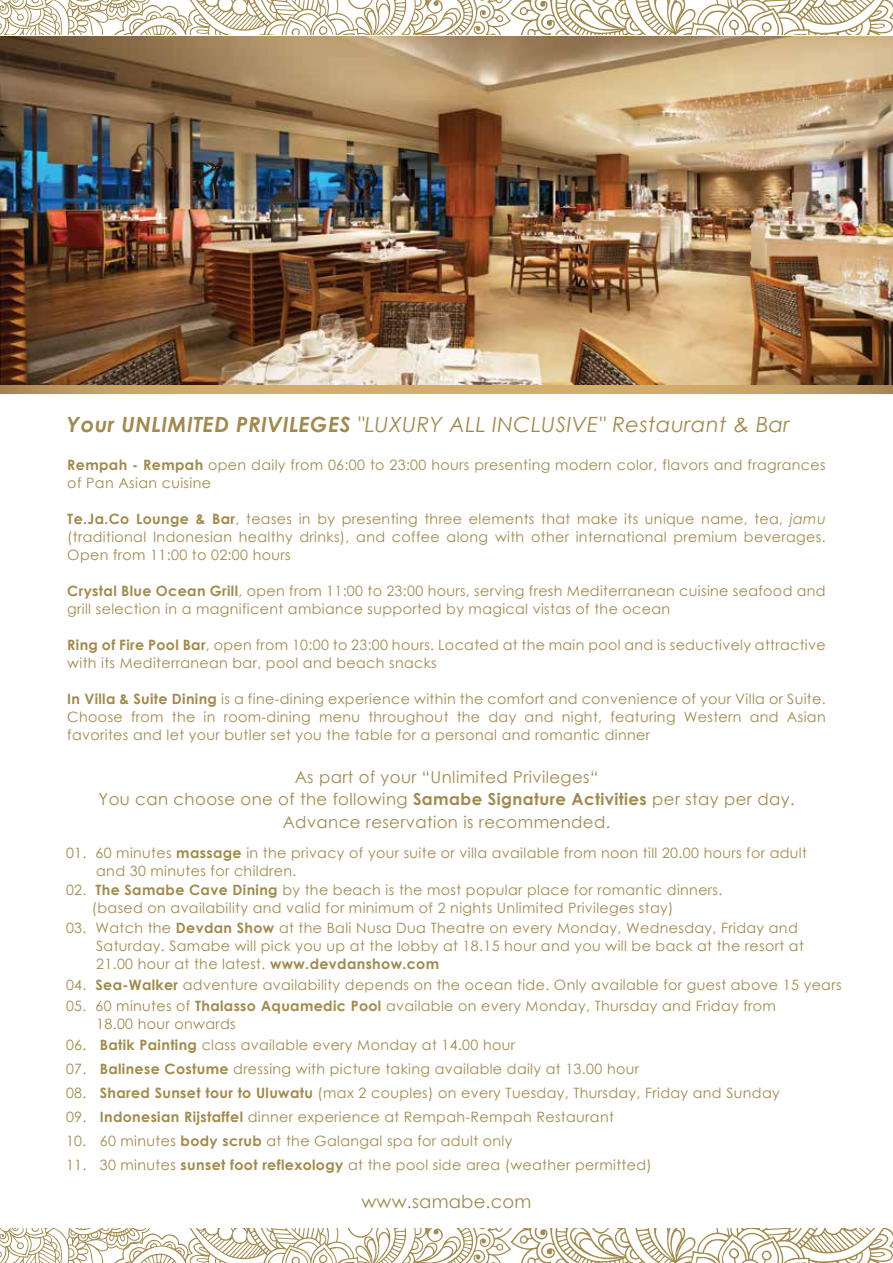
<style>
.page{position:relative;width:893px;height:1263px;background:#fff}
.page>*{position:absolute;margin:0;border:0;box-sizing:border-box;transform-origin:0 0}
.t1{font:italic 21px "Century Gothic";letter-spacing:.025em;color:#a18a4c}
.t2{font:18px "Century Gothic";letter-spacing:.01em;color:#a18a4c}
.t3{font:16.5px/22.5px "Century Gothic";letter-spacing:.025em;color:#a18a4c;text-align:center}
.t4{font:14.25px/18px "Century Gothic";letter-spacing:.025em;color:#a18a4c}
.s1{font-weight:700}
.s2{font-style:italic}
</style>
<div class="page">
<img style="left:1px;top:37px;width:892px;height:348px">
<svg style="left:0;top:385px;width:893px;height:8px;background:#c9a667"></svg>
<svg style="left:0;top:0;width:893px;height:35px"></svg>
<svg style="left:0;top:1228px;width:893px;height:35px"></svg>
<h1 class="t1" style="left:67px;top:410px;width:724px"><span class="s1">Your UNLIMITED PRIVILEGES</span> "LUXURY ALL INCLUSIVE" Restaurant &amp; Bar</h1>
<p class="t4" style="left:67px;top:456px;width:760px"><span class="s1">Rempah - Rempah</span> open daily from 06:00 to 23:00 hours presenting modern color, flavors and fragrances of Pan Asian cuisine</p>
<p class="t4" style="left:67px;top:510px;width:760px;text-align:justify"><span class="s1">Te.Ja.Co Lounge &amp; Bar</span>, teases in by presenting three elements that make its unique name, tea, <span class="s2">jamu </span>(traditional Indonesian healthy drinks), and coffee along with other international premium beverages.<br>Open from 11:00 to 02:00 hours</p>
<p class="t4" style="left:67px;top:582px;width:760px"><span class="s1">Crystal Blue Ocean Grill</span>, open from 11:00 to 23:00 hours, serving fresh Mediterranean cuisine seafood and grill selection in a magnificent ambiance supported by magical vistas of the ocean</p>
<p class="t4" style="left:67px;top:636px;width:760px"><span class="s1">Ring of Fire Pool Bar</span>, open from 10:00 to 23:00 hours. Located at the main pool and is seductively attractive with its Mediterranean bar, pool and beach snacks</p>
<p class="t4" style="left:67px;top:690px;width:760px;text-align:justify"><span class="s1">In Villa &amp; Suite Dining</span> is a fine-dining experience within the comfort and convenience of your Villa or Suite.<br>Choose from the in room-dining menu throughout the day and night, featuring Western and Asian favorites and let your butler set you the table for a personal and romantic dinner</p>
<p class="t3" style="left:98px;top:765px;width:698px">As part of your “Unlimited Privileges“<br>You can choose one of the following <span class="s1">Samabe Signature Activities</span> per stay per day.<br>Advance reservation is recommended.</p>
<p class="t4" style="left:96px;top:843px;width:712px;text-indent:-30px">01. 60 minutes <span class="s1">massage</span> in the privacy of your suite or villa available from noon till 20.00 hours for adult and 30 minutes for children.</p>
<p class="t4" style="left:92px;top:881px;width:632px;text-indent:-26px">02. <span class="s1">The Samabe Cave Dining</span> by the beach is the most popular place for romantic dinners. (based on availability and valid for minimum of 2 nights Unlimited Privileges stay)</p>
<p class="t4" style="left:96px;top:918px;width:709px;text-indent:-30px">03. Watch the <span class="s1">Devdan Show</span> at the Bali Nusa Dua Theatre on every Monday, Wednesday, Friday and<br>Saturday. Samabe will pick you up at the lobby at 18.15 hour and you will be back at the resort at<br>21.00 hour at the latest. <span class="s1">www.devdanshow.com</span></p>
<p class="t4" style="left:66px;top:975px;width:777px">04. <span class="s1">Sea-Walker</span> adventure availability depends on the ocean tide. Only available for guest above 15 years</p>
<p class="t4" style="left:96px;top:996px;width:681px;text-indent:-30px">05. 60 minutes of <span class="s1">Thalasso Aquamedic Pool</span> available on every Monday, Thursday and Friday from<br>18.00 hour onwards</p>
<p class="t4" style="left:66px;top:1035px;width:451px">06. <span class="s1">Batik Painting</span> class available every Monday at 14.00 hour</p>
<p class="t4" style="left:66px;top:1059px;width:574px">07. <span class="s1">Balinese Costume</span> dressing with picture taking available daily at 13.00 hour</p>
<p class="t4" style="left:66px;top:1083px;width:715px">08. <span class="s1">Shared Sunset tour to Uluwatu</span> (max 2 couples) on every Tuesday, Thursday, Friday and Sunday</p>
<p class="t4" style="left:66px;top:1107px;width:549px">09. <span class="s1">Indonesian Rijstaffel</span> dinner experience at Rempah-Rempah Restaurant</p>
<p class="t4" style="left:66px;top:1131px;width:448px">10. 60 minutes <span class="s1">body scrub</span> at the Galangal spa for adult only</p>
<p class="t4" style="left:66px;top:1155px;width:587px">11. 30 minutes <span class="s1">sunset foot reflexology</span> at the pool side area (weather permitted)</p>
<p class="t2" style="left:361px;top:1189px;width:171px">www.samabe.com</p>
</div>
